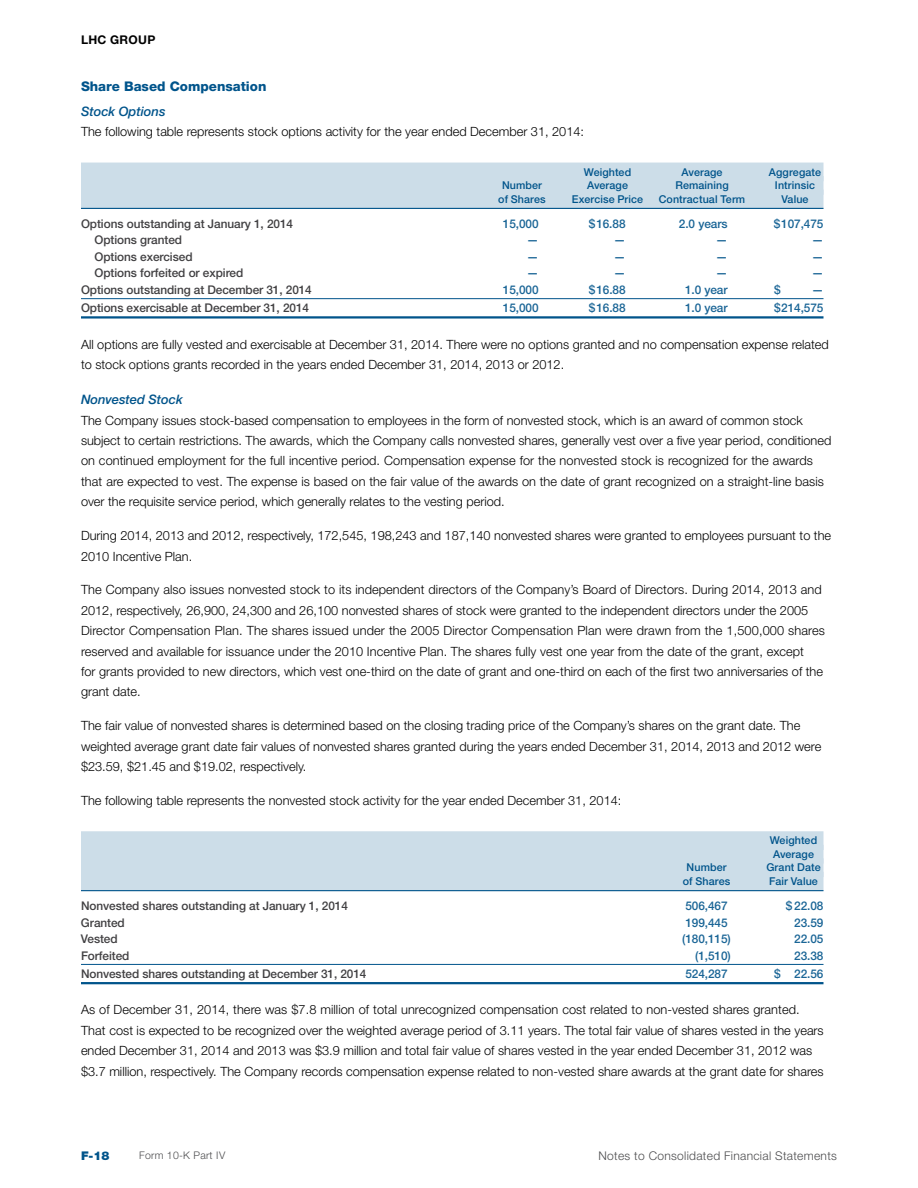
<style>
.page{position:relative;width:918px;height:1188px;background:#fff}
.page>*{position:absolute;margin:0;border:0;box-sizing:border-box;transform-origin:0 0}
.t1{font:800 13.35px "Helvetica Neue";color:#00548b}
.t2{font:italic 500 13.05px "Helvetica Neue";letter-spacing:-.005em;color:#00548b}
.t3{font:300 12.75px/20.4px "Helvetica Neue";color:#000}
.t4{font:500 12px "Helvetica Neue";letter-spacing:-.005em;color:#414042}
.t5{font:500 12px "Helvetica Neue";letter-spacing:-.005em;color:#1a6596}
.t6{font:300 12px "Helvetica Neue";letter-spacing:.025em;color:#4d4d4f}
.t7{font:700 12px "Helvetica Neue";letter-spacing:.03em;color:#000}
.t8{font:900 12px "Helvetica Neue";color:#00548b}
.t9{font:500 10.8px/13.5px "Helvetica Neue";letter-spacing:.01em;color:#00548b;text-align:center}
.t10{font:300 10.5px "Helvetica Neue";letter-spacing:.025em;color:#4d4d4f}
</style>
<div class="page">
<div style="left:81px;top:163px;width:743px;height:18px;background:#ccdde8"></div>
<div style="left:81px;top:176px;width:743px;height:19px;background:#ccdde8"></div>
<div style="left:81px;top:190px;width:743px;height:18px;background:#ccdde8"></div>
<hr style="left:81px;top:208px;width:743px;height:1px;background:#00548b">
<hr style="left:81px;top:298px;width:743px;height:1px;background:#00548b">
<hr style="left:81px;top:316px;width:743px;height:3px;background:#00548b">
<div style="left:81px;top:831px;width:743px;height:19px;background:#ccdde8"></div>
<div style="left:81px;top:845px;width:743px;height:19px;background:#ccdde8"></div>
<div style="left:81px;top:858px;width:743px;height:19px;background:#ccdde8"></div>
<div style="left:81px;top:872px;width:743px;height:19px;background:#ccdde8"></div>
<hr style="left:81px;top:890px;width:743px;height:1px;background:#00548b">
<hr style="left:81px;top:964px;width:743px;height:1px;background:#00548b">
<hr style="left:81px;top:982px;width:743px;height:2px;background:#00548b">
<p class="t7" style="left:81px;top:32px;width:76px">LHC GROUP</p>
<p class="t1" style="left:81px;top:79px;width:187px">Share Based Compensation</p>
<p class="t2" style="left:81px;top:104px;width:86px">Stock Options</p>
<p class="t3" style="left:81px;top:121px;width:505px">The following table represents stock options activity for the year ended December 31, 2014:</p>
<p class="t9" style="left:584px;top:165px;width:49px">Weighted</p>
<p class="t9" style="left:682px;top:165px;width:42px">Average</p>
<p class="t9" style="left:769px;top:165px;width:54px">Aggregate</p>
<p class="t9" style="left:502px;top:178px;width:41px">Number</p>
<p class="t9" style="left:587px;top:178px;width:42px">Average</p>
<p class="t9" style="left:675px;top:178px;width:55px">Remaining</p>
<p class="t9" style="left:775px;top:178px;width:42px">Intrinsic</p>
<p class="t9" style="left:498px;top:192px;width:49px">of Shares</p>
<p class="t9" style="left:572px;top:192px;width:73px">Exercise Price</p>
<p class="t9" style="left:659px;top:192px;width:88px">Contractual Term</p>
<p class="t9" style="left:781px;top:192px;width:29px">Value</p>
<p class="t4" style="left:81px;top:216px;width:214px">Options outstanding at January 1, 2014</p>
<p class="t5" style="left:503px;top:216px;width:37px">15,000</p>
<p class="t5" style="left:589px;top:216px;width:38px">$16.88</p>
<p class="t5" style="left:679px;top:216px;width:50px">2.0 years</p>
<p class="t5" style="left:774px;top:216px;width:51px">$107,475</p>
<p class="t4" style="left:94px;top:233px;width:89px">Options granted</p>
<p class="t5" style="left:527px;top:233px;width:13px">—</p>
<p class="t5" style="left:614px;top:233px;width:13px">—</p>
<p class="t5" style="left:716px;top:233px;width:13px">—</p>
<p class="t5" style="left:812px;top:233px;width:13px">—</p>
<p class="t4" style="left:95px;top:249px;width:100px">Options exercised</p>
<p class="t5" style="left:527px;top:249px;width:13px">—</p>
<p class="t5" style="left:614px;top:249px;width:13px">—</p>
<p class="t5" style="left:716px;top:249px;width:13px">—</p>
<p class="t5" style="left:812px;top:249px;width:13px">—</p>
<p class="t4" style="left:95px;top:266px;width:150px">Options forfeited or expired</p>
<p class="t5" style="left:527px;top:266px;width:13px">—</p>
<p class="t5" style="left:614px;top:266px;width:13px">—</p>
<p class="t5" style="left:716px;top:266px;width:13px">—</p>
<p class="t5" style="left:812px;top:266px;width:13px">—</p>
<p class="t4" style="left:81px;top:282px;width:232px">Options outstanding at December 31, 2014</p>
<p class="t5" style="left:503px;top:282px;width:37px">15,000</p>
<p class="t5" style="left:589px;top:282px;width:38px">$16.88</p>
<p class="t5" style="left:685px;top:282px;width:44px">1.0 year</p>
<p class="t5" style="left:774px;top:282px;width:8px">$</p>
<p class="t5" style="left:812px;top:282px;width:13px">—</p>
<p class="t4" style="left:81px;top:300px;width:230px">Options exercisable at December 31, 2014</p>
<p class="t5" style="left:503px;top:300px;width:37px">15,000</p>
<p class="t5" style="left:589px;top:300px;width:38px">$16.88</p>
<p class="t5" style="left:685px;top:300px;width:44px">1.0 year</p>
<p class="t5" style="left:774px;top:300px;width:51px">$214,575</p>
<p class="t3" style="left:81px;top:334px;width:749px">All options are fully vested and exercisable at December 31, 2014. There were no options granted and no compensation expense related to stock options grants recorded in the years ended December 31, 2014, 2013 or 2012.</p>
<p class="t2" style="left:81px;top:392px;width:103px">Nonvested Stock</p>
<p class="t3" style="left:81px;top:410px;width:752px">The Company issues stock-based compensation to employees in the form of nonvested stock, which is an award of common stock subject to certain restrictions. The awards, which the Company calls nonvested shares, generally vest over a five year period, conditioned on continued employment for the full incentive period. Compensation expense for the nonvested stock is recognized for the awards that are expected to vest. The expense is based on the fair value of the awards on the date of grant recognized on a straight-line basis over the requisite service period, which generally relates to the vesting period.</p>
<p class="t3" style="left:81px;top:525px;width:752px">During 2014, 2013 and 2012, respectively, 172,545, 198,243 and 187,140 nonvested shares were granted to employees pursuant to the<br>2010 Incentive Plan.</p>
<p class="t3" style="left:81px;top:579px;width:746px">The Company also issues nonvested stock to its independent directors of the Company’s Board of Directors. During 2014, 2013 and 2012, respectively, 26,900, 24,300 and 26,100 nonvested shares of stock were granted to the independent directors under the 2005<br>Director Compensation Plan. The shares issued under the 2005 Director Compensation Plan were drawn from the 1,500,000 shares reserved and available for issuance under the 2010 Incentive Plan. The shares fully vest one year from the date of the grant, except<br>for grants provided to new directors, which vest one-third on the date of grant and one-third on each of the first two anniversaries of the grant date.</p>
<p class="t3" style="left:81px;top:715px;width:742px">The fair value of nonvested shares is determined based on the closing trading price of the Company’s shares on the grant date. The weighted average grant date fair values of nonvested shares granted during the years ended December 31, 2014, 2013 and 2012 were $23.59, $21.45 and $19.02, respectively.</p>
<p class="t3" style="left:81px;top:790px;width:542px">The following table represents the nonvested stock activity for the year ended December 31, 2014:</p>
<p class="t9" style="left:770px;top:834px;width:49px">Weighted<br>Average</p>
<p class="t9" style="left:687px;top:861px;width:41px">Number</p>
<p class="t9" style="left:766px;top:861px;width:56px">Grant Date</p>
<p class="t9" style="left:683px;top:874px;width:49px">of Shares</p>
<p class="t9" style="left:769px;top:874px;width:50px">Fair Value</p>
<p class="t4" style="left:81px;top:899px;width:269px">Nonvested shares outstanding at January 1, 2014</p>
<p class="t5" style="left:685px;top:899px;width:44px">506,467</p>
<p class="t5" style="left:786px;top:899px;width:39px">$ 22.08</p>
<p class="t4" style="left:81px;top:915px;width:45px">Granted</p>
<p class="t5" style="left:685px;top:915px;width:44px">199,445</p>
<p class="t5" style="left:794px;top:915px;width:31px">23.59</p>
<p class="t4" style="left:81px;top:932px;width:38px">Vested</p>
<p class="t5" style="left:682px;top:932px;width:50px">(180,115)</p>
<p class="t5" style="left:794px;top:932px;width:31px">22.05</p>
<p class="t4" style="left:81px;top:948px;width:50px">Forfeited</p>
<p class="t5" style="left:695px;top:948px;width:37px">(1,510)</p>
<p class="t5" style="left:794px;top:948px;width:31px">23.38</p>
<p class="t4" style="left:81px;top:966px;width:287px">Nonvested shares outstanding at December 31, 2014</p>
<p class="t5" style="left:685px;top:966px;width:44px">524,287</p>
<p class="t5" style="left:774px;top:966px;width:51px">$ 22.56</p>
<p class="t3" style="left:81px;top:999px;width:744px">As of December 31, 2014, there was $7.8 million of total unrecognized compensation cost related to non-vested shares granted.<br>That cost is expected to be recognized over the weighted average period of 3.11 years. The total fair value of shares vested in the years ended December 31, 2014 and 2013 was $3.9 million and total fair value of shares vested in the year ended December 31, 2012 was $3.7 million, respectively. The Company records compensation expense related to non-vested share awards at the grant date for shares</p>
<p class="t8" style="left:81px;top:1148px;width:30px">F-18</p>
<p class="t10" style="left:139px;top:1149px;width:88px">Form 10-K Part IV</p>
<p class="t6" style="left:598px;top:1148px;width:240px">Notes to Consolidated Financial Statements</p>
</div>
